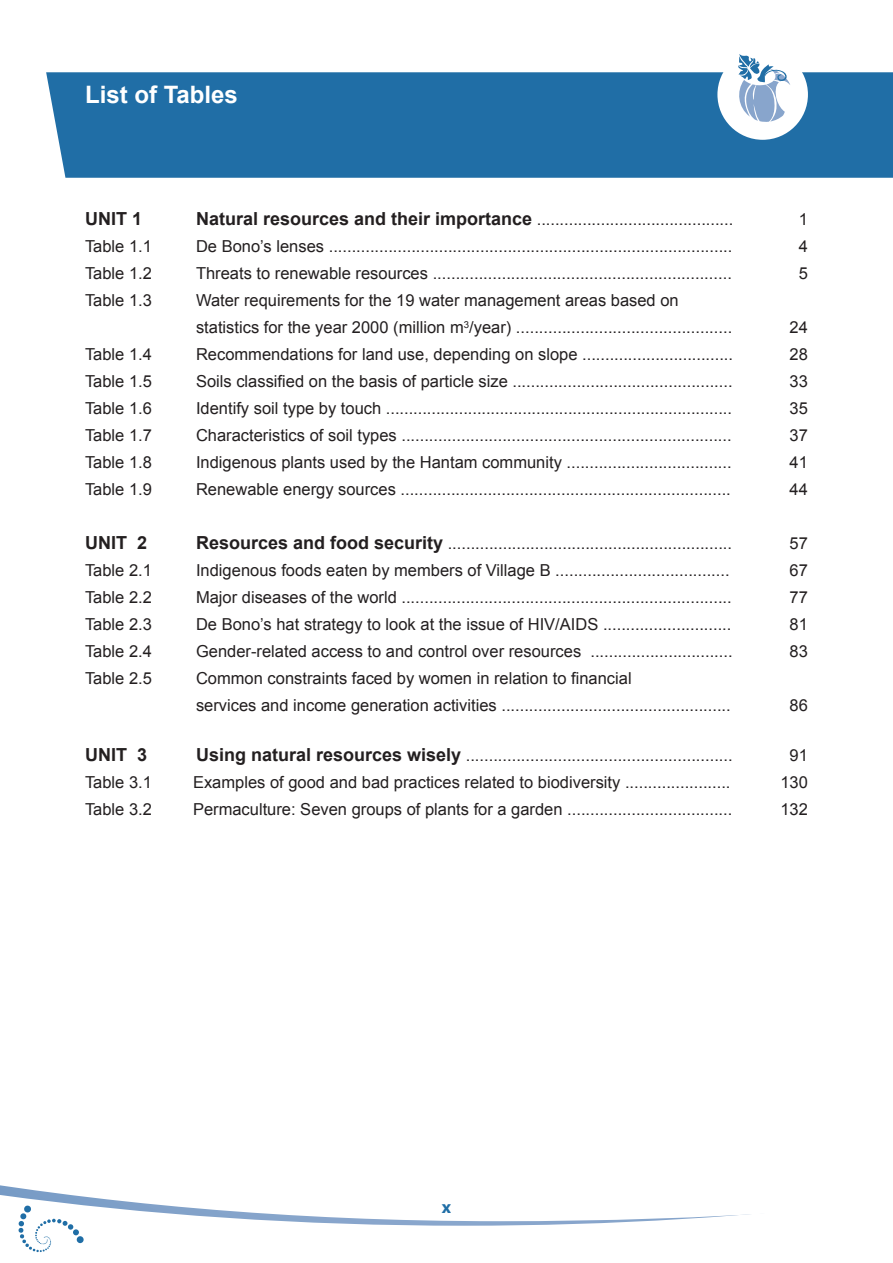
<style>
.page{position:relative;width:893px;height:1263px;background:#fff}
.page>*{position:absolute;margin:0;border:0;box-sizing:border-box;transform-origin:0 0}
.t1{font:700 24px "Arial";color:#fff}
.t2{font:700 18px "Arial";color:#231f20}
.t3{font:700 18px "Myriad";color:#206ea6}
.t4{font:16.5px/27px "Arial";color:#231f20}
.s1{font-weight:700;font-size:18px}
</style>
<div class="page">
<div style="left:77px;top:1236px;width:7px;height:7px;background:#206ea6;border-radius:50%"></div>
<svg style="left:18px;top:1205px;width:61px;height:47px"></svg>
<div style="left:46px;top:72px;width:847px;height:106px;background:#206ea6"></div>
<div style="left:717px;top:49px;width:91px;height:91px;background:#fff;border-radius:50%"></div>
<svg style="left:738px;top:54px;width:52px;height:68px"></svg>
<h1 class="t1" style="left:85px;top:78px;width:154px">List of Tables</h1>
<p class="t2" style="left:85px;top:207px;width:59px">UNIT 1</p>
<p class="t4" style="left:196px;top:206px;width:539px"><span class="s1">Natural resources and their importance</span> ...........................................</p>
<p class="t4" style="left:799px;top:206px;width:11px">1</p>
<p class="t4" style="left:85px;top:233px;width:68px">Table 1.1</p>
<p class="t4" style="left:196px;top:233px;width:538px">De Bono’s lenses ........................................................................................</p>
<p class="t4" style="left:799px;top:233px;width:11px">4</p>
<p class="t4" style="left:85px;top:260px;width:68px">Table 1.2</p>
<p class="t4" style="left:196px;top:260px;width:537px">Threats to renewable resources .................................................................</p>
<p class="t4" style="left:799px;top:260px;width:11px">5</p>
<p class="t4" style="left:85px;top:287px;width:68px">Table 1.3</p>
<p class="t4" style="left:196px;top:287px;width:538px">Water requirements for the 19 water management areas based on statistics for the year 2000 (million m<sup>3</sup>/year) ...............................................</p>
<p class="t4" style="left:790px;top:314px;width:20px">24</p>
<p class="t4" style="left:85px;top:341px;width:68px">Table 1.4</p>
<p class="t4" style="left:196px;top:341px;width:539px">Recommendations for land use, depending on slope .................................</p>
<p class="t4" style="left:790px;top:341px;width:20px">28</p>
<p class="t4" style="left:85px;top:368px;width:68px">Table 1.5</p>
<p class="t4" style="left:196px;top:368px;width:538px">Soils classified on the basis of particle size ................................................</p>
<p class="t4" style="left:790px;top:368px;width:20px">33</p>
<p class="t4" style="left:85px;top:395px;width:68px">Table 1.6</p>
<p class="t4" style="left:196px;top:395px;width:537px">Identify soil type by touch ............................................................................</p>
<p class="t4" style="left:790px;top:395px;width:20px">35</p>
<p class="t4" style="left:85px;top:422px;width:68px">Table 1.7</p>
<p class="t4" style="left:196px;top:422px;width:537px">Characteristics of soil types ........................................................................</p>
<p class="t4" style="left:790px;top:422px;width:20px">37</p>
<p class="t4" style="left:85px;top:449px;width:68px">Table 1.8</p>
<p class="t4" style="left:196px;top:449px;width:537px">Indigenous plants used by the Hantam community ....................................</p>
<p class="t4" style="left:790px;top:449px;width:20px">41</p>
<p class="t4" style="left:85px;top:476px;width:68px">Table 1.9</p>
<p class="t4" style="left:196px;top:476px;width:536px">Renewable energy sources ........................................................................</p>
<p class="t4" style="left:790px;top:476px;width:20px">44</p>
<p class="t2" style="left:85px;top:531px;width:64px">UNIT 2</p>
<p class="t4" style="left:196px;top:530px;width:538px"><span class="s1">Resources and food security</span> ..............................................................</p>
<p class="t4" style="left:790px;top:530px;width:20px">57</p>
<p class="t4" style="left:85px;top:557px;width:68px">Table 2.1</p>
<p class="t4" style="left:196px;top:557px;width:535px">Indigenous foods eaten by members of Village B ......................................</p>
<p class="t4" style="left:790px;top:557px;width:20px">67</p>
<p class="t4" style="left:85px;top:584px;width:68px">Table 2.2</p>
<p class="t4" style="left:196px;top:584px;width:537px">Major diseases of the world ........................................................................</p>
<p class="t4" style="left:790px;top:584px;width:20px">77</p>
<p class="t4" style="left:85px;top:611px;width:68px">Table 2.3</p>
<p class="t4" style="left:196px;top:611px;width:537px">De Bono’s hat strategy to look at the issue of HIV/AIDS ............................</p>
<p class="t4" style="left:790px;top:611px;width:20px">81</p>
<p class="t4" style="left:85px;top:638px;width:68px">Table 2.4</p>
<p class="t4" style="left:196px;top:638px;width:538px">Gender-related access to and control over resources ...............................</p>
<p class="t4" style="left:790px;top:638px;width:20px">83</p>
<p class="t4" style="left:85px;top:665px;width:68px">Table 2.5</p>
<p class="t4" style="left:196px;top:665px;width:536px">Common constraints faced by women in relation to financial<br>services and income generation activities ..................................................</p>
<p class="t4" style="left:790px;top:692px;width:20px">86</p>
<p class="t2" style="left:85px;top:743px;width:64px">UNIT 3</p>
<p class="t4" style="left:196px;top:742px;width:538px"><span class="s1">Using natural resources wisely</span> ..........................................................</p>
<p class="t4" style="left:790px;top:742px;width:20px">91</p>
<p class="t4" style="left:85px;top:769px;width:68px">Table 3.1</p>
<p class="t4" style="left:193px;top:769px;width:539px">Examples of good and bad practices related to biodiversity .......................</p>
<p class="t4" style="left:780px;top:769px;width:29px">130</p>
<p class="t4" style="left:85px;top:796px;width:68px">Table 3.2</p>
<p class="t4" style="left:193px;top:796px;width:541px">Permaculture: Seven groups of plants for a garden ....................................</p>
<p class="t4" style="left:780px;top:796px;width:29px">132</p>
<p class="t3" style="left:442px;top:1197px;width:11px">x</p>
</div>
